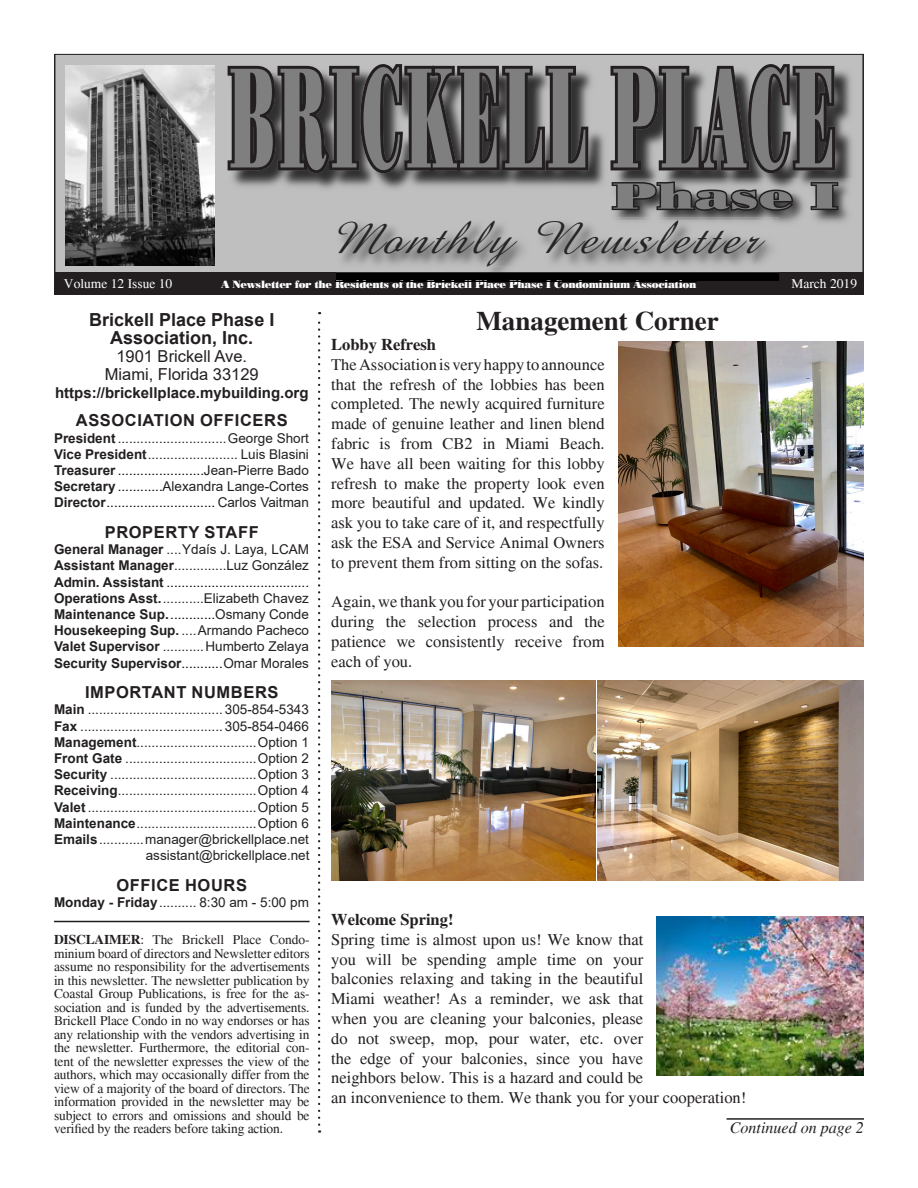
<style>
.page{position:relative;width:918px;height:1188px;background:#fff}
.page>*{position:absolute;margin:0;border:0;box-sizing:border-box;transform-origin:0 0}
.t1{font:142.2px "Poster Bodoni BT";letter-spacing:.075em;color:#7f7f7f;scale:.37 1}
.t2{font:italic 46.5px "Amazone BT";letter-spacing:.075em;color:#262626}
.t3{font:36.15px "Poster Bodoni BT";color:#7f7f7f;scale:1.49 1}
.Table_Paragraph{font:700 27px "Times";color:#231f20}
.t4{font:700 18px "Arial";color:#231f20}
.t5{font:16.5px/19.8px "Times";color:#231f20;text-align:justify}
.t6{font:700 16.5px "Arial";letter-spacing:.035em;color:#231f20}
.t7{font:16.5px "Arial";color:#231f20}
.t8{font:700 16.5px "Times";color:#231f20}
.t9{font:italic 16.05px "Times";color:#231f20}
.t10{font:700 15px "Arial";color:#231f20}
.t11{font:13.5px "Arial";color:#231f20}
.t12{font:13.5px/13.5px "Times";letter-spacing:-.01em;color:#231f20;text-align:justify}
.t13{font:13.5px "Arial";color:#000}
.t14{font:700 13.5px "Arial";color:#231f20}
.t15{font:13.5px "Times";color:#fff}
.t16{font:10.5px "Poster Bodoni BT";letter-spacing:-.03em;color:#fff}
.s1{font-weight:700}
.s2{font-weight:700;color:#231f20}
.s3{color:#231f20}
.s4{color:#000}
.s5{font-weight:400;color:#000}
.s6{font-weight:400}
</style>
<div class="page">
<div style="left:54px;top:55px;width:810px;height:217px;background:#bfbfbf"></div>
<div style="left:54px;top:272px;width:810px;height:23px;background:#231f20"></div>
<img style="left:336px;top:218px;width:443px;height:63px">
<img style="left:336px;top:280px;width:360px;height:1px">
<img style="left:356px;top:280px;width:326px;height:1px">
<img style="left:336px;top:220px;width:434px;height:46px">
<img style="left:228px;top:65px;width:628px;height:128px">
<svg style="left:228px;top:64px;width:607px;height:109px;background:#4c4a4a"></svg>
<img style="left:65px;top:66px;width:150px;height:199px">
<img style="left:609px;top:178px;width:244px;height:49px">
<img style="left:609px;top:218px;width:170px;height:9px">
<img style="left:609px;top:220px;width:164px;height:7px">
<svg style="left:671px;top:220px;width:7px;height:7px"></svg>
<svg style="left:610px;top:180px;width:185px;height:33px;background:#5d5c5c"></svg>
<svg style="left:809px;top:181px;width:31px;height:31px"></svg>
<svg style="left:318px;top:312px;width:2px;height:821px"></svg>
<hr style="left:54px;top:54px;width:810px;height:1px;background:#231f20">
<hr style="left:727px;top:1118px;width:137px;height:2px;background:#231f20">
<hr style="left:54px;top:921px;width:256px;height:1px;background:#231f20">
<img style="left:331px;top:680px;width:264px;height:201px">
<img style="left:618px;top:341px;width:246px;height:305px">
<img style="left:597px;top:680px;width:267px;height:201px">
<img style="left:657px;top:916px;width:207px;height:159px">
<p class="t1" style="left:229px;top:31px;width:1640px">BRICKELL PLACE</p>
<p class="t3" style="left:612px;top:174px;width:153px">Phase I</p>
<p class="t2" style="left:328px;top:211px;width:451px">MonthlyNewsletter</p>
<p class="t15" style="left:64px;top:276px;width:110px">Volume 12 Issue 10</p>
<p class="t15" style="left:791px;top:276px;width:67px">March 2019</p>
<p class="t4" style="left:89px;top:307px;width:187px">Brickell Place Phase I</p>
<p class="t4" style="left:110px;top:325px;width:145px">Association, Inc.</p>
<p class="t7" style="left:116px;top:344px;width:132px">1901 Brickell Ave.</p>
<p class="t7" style="left:105px;top:362px;width:156px">Miami, Florida 33129</p>
<p class="t10" style="left:55px;top:382px;width:255px">https://brickellplace.mybuilding.org</p>
<p class="t16" style="left:222px;top:278px;width:476px">A Newsletter for the Residents of the Brickell Place Phase I Condominium Association</p>
<p class="Table_Paragraph" style="left:477px;top:305px;width:244px">Management Corner</p>
<p class="t8" style="left:331px;top:335px;width:106px">Lobby Refresh</p>
<p class="t5" style="left:331px;top:355px;width:275px">The Association is very happy to announce that the refresh of the lobbies has been completed. The newly acquired furniture made of genuine leather and linen blend fabric is from CB2 in Miami Beach.<br>We have all been waiting for this lobby refresh to make the property look even more beautiful and updated. We kindly ask you to take care of it, and respectfully ask the ESA and Service Animal Owners to prevent them from sitting on the sofas.</p>
<p class="t5" style="left:331px;top:592px;width:275px">Again, we thank you for your participation during the selection process and the patience we consistently receive from each of you.</p>
<p class="t6" style="left:76px;top:409px;width:213px">ASSOCIATION OFFICERS</p>
<p class="t11" style="left:54px;top:429px;width:256px"><span class="s1">President</span> .............................George Short</p>
<p class="t11" style="left:54px;top:445px;width:256px"><span class="s1">Vice President</span>........................ Luis Blasini</p>
<p class="t13" style="left:54px;top:461px;width:256px"><span class="s2">Treasurer</span> .......................<span class="s3">Jean-Pierre Bado</span></p>
<p class="t11" style="left:54px;top:477px;width:256px"><span class="s1">Secretary</span> <span class="s4">............</span>Alexandra Lange-Cortes</p>
<p class="t13" style="left:54px;top:493px;width:256px"><span class="s2">Director</span>............................. <span class="s3">Carlos Vaitman</span></p>
<p class="t6" style="left:105px;top:521px;width:155px">PROPERTY STAFF</p>
<p class="t11" style="left:54px;top:540px;width:256px"><span class="s1">General Manager</span> ....Ydaís J. Laya, LCAM</p>
<p class="t11" style="left:54px;top:556px;width:256px"><span class="s1">Assistant Manager</span>..............Luz González</p>
<p class="t13" style="left:54px;top:573px;width:257px"><span class="s2">Admin. Assistant</span> ......................................</p>
<p class="t11" style="left:54px;top:589px;width:256px"><span class="s1">Operations Asst.</span>...........Elizabeth Chavez</p>
<p class="t14" style="left:54px;top:605px;width:256px">Maintenance Sup.<span class="s5">............</span><span class="s6">Osmany Conde</span></p>
<p class="t11" style="left:54px;top:621px;width:256px"><span class="s1">Housekeeping Sup.</span> ....Armando Pacheco</p>
<p class="t11" style="left:54px;top:637px;width:256px"><span class="s1">Valet Supervisor</span> ...........Humberto Zelaya</p>
<p class="t14" style="left:54px;top:653px;width:256px">Security Supervisor<span class="s5">...........</span><span class="s6">Omar Morales</span></p>
<p class="t6" style="left:85px;top:681px;width:195px">IMPORTANT NUMBERS</p>
<p class="t11" style="left:54px;top:700px;width:256px"><span class="s1">Main</span> .................................... 305-854-5343</p>
<p class="t11" style="left:54px;top:717px;width:256px"><span class="s1">Fax</span> ...................................... 305-854-0466</p>
<p class="t11" style="left:54px;top:733px;width:256px"><span class="s1">Management</span>................................Option 1</p>
<p class="t11" style="left:54px;top:749px;width:256px"><span class="s1">Front Gate</span> ...................................Option 2</p>
<p class="t11" style="left:54px;top:765px;width:256px"><span class="s1">Security</span> .......................................Option 3</p>
<p class="t11" style="left:54px;top:781px;width:256px"><span class="s1">Receiving</span>.....................................Option 4</p>
<p class="t11" style="left:54px;top:798px;width:256px"><span class="s1">Valet</span> .............................................Option 5</p>
<p class="t11" style="left:54px;top:814px;width:256px"><span class="s1">Maintenance</span>................................Option 6</p>
<p class="t11" style="left:54px;top:830px;width:256px"><span class="s1">Emails</span>............manager@brickellplace.net</p>
<p class="t11" style="left:146px;top:846px;width:165px">assistant@brickellplace.net</p>
<p class="t6" style="left:117px;top:873px;width:132px">OFFICE HOURS</p>
<p class="t11" style="left:54px;top:893px;width:256px"><span class="s1">Monday - Friday</span>.......... 8:30 am - 5:00 pm</p>
<p class="t12" style="left:54px;top:933px;width:257px"><span class="s1">DISCLAIMER</span>: The Brickell Place Condo&shy;minium board of directors and Newsletter editors assume no responsibility for the advertisements in this newsletter. The newsletter publication by Coastal Group Publications, is free for the as&shy;sociation and is funded by the advertisements.<br>Brickell Place Condo in no way endorses or has any relationship with the vendors advertising in the newsletter. Furthermore, the editorial con&shy;tent of the newsletter expresses the view of the authors, which may occasionally differ from the view of a majority of the board of directors. The information provided in the newsletter may be subject to errors and omissions and should be verified by the readers before taking action.</p>
<p class="t8" style="left:331px;top:910px;width:124px">Welcome Spring!</p>
<p class="t5" style="left:331px;top:930px;width:417px;text-align:left">Spring time is almost upon us! We know that<br>you will be spending ample time on your<br>balconies relaxing and taking in the beautiful<br>Miami weather! As a reminder, we ask that<br>when you are cleaning your balconies, please<br>do not sweep, mop, pour water, etc. over<br>the edge of your balconies, since you have<br>neighbors below. This is a hazard and could be<br>an inconvenience to them. We thank you for your cooperation!</p>
<p class="t9" style="left:730px;top:1118px;width:136px">Continued on page 2</p>
</div>
